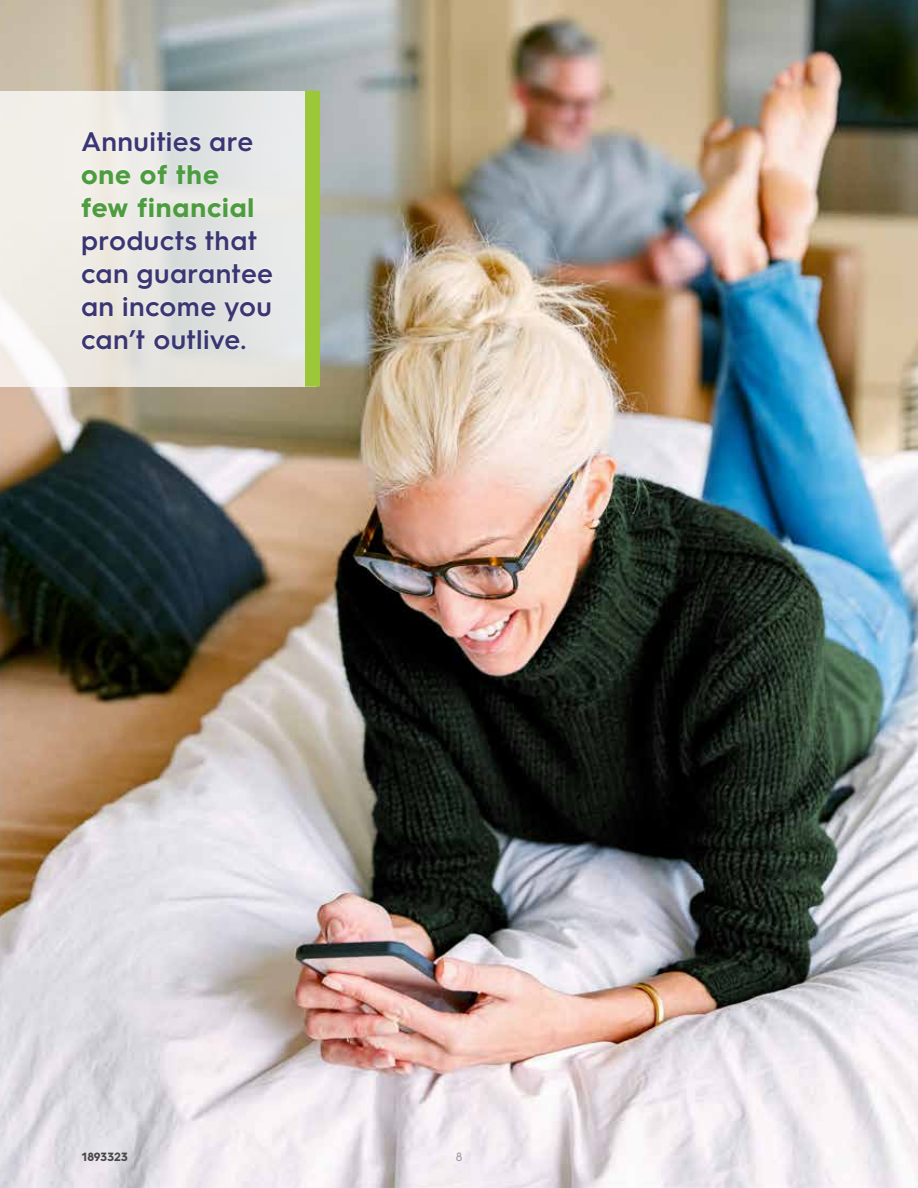
<style>
.page{position:relative;width:918px;height:1188px;background:#fff}
.page>*{position:absolute;margin:0;border:0;box-sizing:border-box;transform-origin:0 0}
.t1{font:600 27px/33px "Hurme Geometric Sans 3";letter-spacing:.01em;color:#3a3673}
.t2{font:700 27px/33px "Hurme Geometric Sans 3";letter-spacing:.03em;color:#4d9d40}
.t3{font:700 12px "Hurme Geometric Sans 3";letter-spacing:-.01em;color:#484848}
.t4{font:12px "Hurme Geometric Sans 3";color:#939393}
</style>
<div class="page">
<img style="left:0;top:0;width:918px;height:1188px">
<svg style="left:0;top:91px;width:305px;height:296px;background:#eceae6"></svg>
<div style="left:305px;top:91px;width:15px;height:296px;background:#9bc739"></div>
<div style="left:79px;top:130px;width:196px;height:222px;background:#fff;opacity:.58"></div>
<p class="t1" style="left:81px;top:123px;width:174px">Annuities are</p>
<p class="t2" style="left:81px;top:156px;width:175px">one of the few financial</p>
<p class="t1" style="left:81px;top:222px;width:194px">products that can guarantee an income you can’t outlive.</p>
<p class="t3" style="left:81px;top:1148px;width:48px">1893323</p>
<p class="t4" style="left:456px;top:1148px;width:8px">8</p>
</div>
